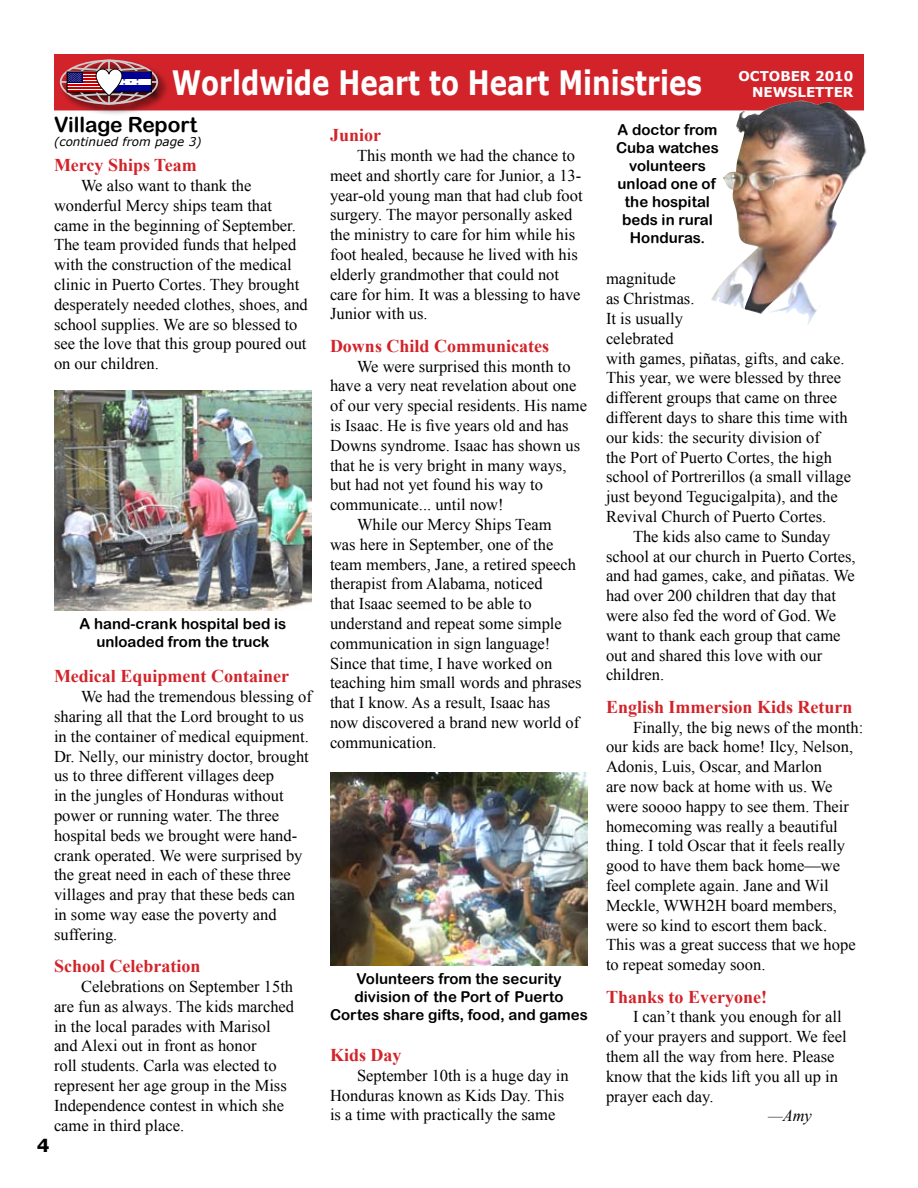
<style>
.page{position:relative;width:918px;height:1188px;background:#fff}
.page>*{position:absolute;margin:0;border:0;box-sizing:border-box;transform-origin:0 0}
.t1{font:700 33.6px "Verdana";color:#fff;scale:.78 1}
.t2{font:21px "Arial Rounded MT Bold";color:#000}
.t3{font:700 18px "Times New Roman";color:#d2232a}
.t4{font:16.5px/19.8px "Times New Roman";color:#000}
.t5{font:italic 16.5px "Times New Roman";color:#000}
.t6{font:15px/18px "Arial Rounded MT Bold";color:#000;text-align:center}
.t7{font:700 13.5px/16.2px "Verdana";color:#fff;text-align:right}
.t8{font:italic 12px "Verdana";color:#000}
</style>
<div class="page">
<div style="left:55px;top:55px;width:808px;height:55px;background:#d2232a"></div>
<div style="left:54px;top:54px;width:810px;height:56px;border:2px solid #d2232a"></div>
<div style="left:58px;top:58px;width:113px;height:59px;background:#000;opacity:.75"></div>
<div style="left:60px;top:60px;width:98px;height:45px;border:2px solid #ccc;border-radius:50%"></div>
<hr style="left:108px;top:60px;width:2px;height:44px;background:#ccc">
<hr style="left:61px;top:81px;width:97px;height:2px;background:#ccc">
<div style="left:67px;top:72px;width:38px;height:20px;border:1px solid #000"></div>
<div style="left:111px;top:72px;width:40px;height:20px;background:#fff"></div>
<div style="left:111px;top:72px;width:40px;height:6px;background:#009"></div>
<div style="left:111px;top:85px;width:40px;height:7px;background:#009"></div>
<img style="left:330px;top:773px;width:258px;height:193px">
<img style="left:54px;top:390px;width:258px;height:221px">
<img style="left:711px;top:101px;width:156px;height:225px">
<svg style="left:68px;top:65px;width:79px;height:34px"></svg>
<h1 class="t1" style="left:172px;top:61px;width:681px">Worldwide Heart to Heart Ministries</h1>
<p class="t7" style="left:739px;top:67px;width:117px">OCTOBER 2010<br>NEWSLETTER</p>
<p class="t2" style="left:54px;top:112px;width:145px">Village Report</p>
<p class="t8" style="left:54px;top:134px;width:149px">(continued from page 3)</p>
<p class="t3" style="left:54px;top:153px;width:144px">Mercy Ships Team</p>
<p class="t4" style="left:54px;top:175px;width:255px;text-indent:27px">We also want to thank the wonderful Mercy ships team that came in the beginning of September.<br>The team provided funds that helped with the construction of the medical clinic in Puerto Cortes. They brought desperately needed clothes, shoes, and school supplies. We are so blessed to see the love that this group poured out on our children.</p>
<p class="t6" style="left:80px;top:614px;width:208px">A hand-crank hospital bed is unloaded from the truck</p>
<p class="t3" style="left:54px;top:664px;width:237px">Medical Equipment Container</p>
<p class="t4" style="left:54px;top:687px;width:260px;text-indent:27px">We had the tremendous blessing of sharing all that the Lord brought to us in the container of medical equipment.<br>Dr. Nelly, our ministry doctor, brought us to three different villages deep<br>in the jungles of Honduras without power or running water. The three hospital beds we brought were hand&shy;crank operated. We were surprised by the great need in each of these three villages and pray that these beds can<br>in some way ease the poverty and suffering.</p>
<p class="t3" style="left:54px;top:954px;width:148px">School Celebration</p>
<p class="t4" style="left:54px;top:976px;width:242px;text-indent:27px">Celebrations on September 15th are fun as always. The kids marched in the local parades with Marisol and Alexi out in front as honor<br>roll students. Carla was elected to represent her age group in the Miss<br>Independence contest in which she came in third place.</p>
<p class="t3" style="left:330px;top:123px;width:53px">Junior</p>
<p class="t4" style="left:330px;top:145px;width:254px;text-indent:27px">This month we had the chance to meet and shortly care for Junior, a 13- year-old young man that had club foot surgery. The mayor personally asked the ministry to care for him while his foot healed, because he lived with his elderly grandmother that could not care for him. It was a blessing to have Junior with us.</p>
<p class="t3" style="left:330px;top:333px;width:221px">Downs Child Communicates</p>
<p class="t4" style="left:357px;top:356px;width:215px">We were surprised this month to</p>
<p class="t4" style="left:330px;top:376px;width:248px">have a very neat revelation about one</p>
<p class="t4" style="left:330px;top:396px;width:259px">of our very special residents. His name</p>
<p class="t4" style="left:330px;top:415px;width:240px">is Isaac. He is five years old and has</p>
<p class="t4" style="left:330px;top:435px;width:252px">Downs syndrome. Isaac has shown us</p>
<p class="t4" style="left:330px;top:455px;width:238px">that he is very bright in many ways,</p>
<p class="t4" style="left:330px;top:475px;width:215px">but had not yet found his way to</p>
<p class="t4" style="left:330px;top:495px;width:175px">communicate... until now!</p>
<p class="t4" style="left:357px;top:514px;width:196px">While our Mercy Ships Team</p>
<p class="t4" style="left:330px;top:534px;width:225px">was here in September, one of the</p>
<p class="t4" style="left:330px;top:554px;width:248px">team members, Jane, a retired speech</p>
<p class="t4" style="left:330px;top:574px;width:214px">therapist from Alabama, noticed</p>
<p class="t4" style="left:330px;top:594px;width:203px">that Isaac seemed to be able to</p>
<p class="t4" style="left:330px;top:613px;width:233px">understand and repeat some simple</p>
<p class="t4" style="left:330px;top:633px;width:222px">communication in sign language!</p>
<p class="t4" style="left:330px;top:653px;width:224px">Since that time, I have worked on</p>
<p class="t4" style="left:330px;top:673px;width:253px">teaching him small words and phrases</p>
<p class="t4" style="left:330px;top:693px;width:222px">that I know. As a result, Isaac has</p>
<p class="t4" style="left:330px;top:712px;width:251px">now discovered a brand new world of</p>
<p class="t4" style="left:330px;top:732px;width:108px">communication.</p>
<p class="t6" style="left:330px;top:969px;width:259px">Volunteers from the security division of the Port of Puerto<br>Cortes share gifts, food, and games</p>
<p class="t3" style="left:330px;top:1043px;width:73px">Kids Day</p>
<p class="t4" style="left:330px;top:1065px;width:240px;text-indent:27px">September 10th is a huge day in<br>Honduras known as Kids Day. This is a time with practically the same</p>
<p class="t6" style="left:616px;top:121px;width:104px">A doctor from<br>Cuba watches volunteers unload one of the hospital beds in rural<br>Honduras.</p>
<p class="t4" style="left:606px;top:269px;width:247px">magnitude<br>as Christmas.<br>It is usually<br>celebrated<br>with games, piñatas, gifts, and cake.<br>This year, we were blessed by three different groups that came on three different days to share this time with our kids: the security division of<br>the Port of Puerto Cortes, the high school of Portrerillos (a small village just beyond Tegucigalpita), and the<br>Revival Church of Puerto Cortes.</p>
<p class="t4" style="left:606px;top:526px;width:251px;text-indent:27px">The kids also came to Sunday school at our church in Puerto Cortes, and had games, cake, and piñatas. We had over 200 children that day that were also fed the word of God. We want to thank each group that came out and shared this love with our children.</p>
<p class="t3" style="left:606px;top:694px;width:248px">English Immersion Kids Return</p>
<p class="t4" style="left:606px;top:717px;width:259px;text-indent:27px">Finally, the big news of the month: our kids are back home! Ilcy, Nelson,<br>Adonis, Luis, Oscar, and Marlon<br>are now back at home with us. We were soooo happy to see them. Their homecoming was really a beautiful thing. I told Oscar that it feels really good to have them back home—we feel complete again. Jane and Wil<br>Meckle, WWH2H board members, were so kind to escort them back.<br>This was a great success that we hope to repeat someday soon.</p>
<p class="t3" style="left:606px;top:984px;width:163px">Thanks to Everyone!</p>
<p class="t4" style="left:606px;top:1007px;width:242px;text-indent:27px">I can’t thank you enough for all of your prayers and support. We feel them all the way from here. Please know that the kids lift you all up in prayer each day.</p>
<p class="t5" style="left:768px;top:1105px;width:45px">—Amy</p>
</div>
